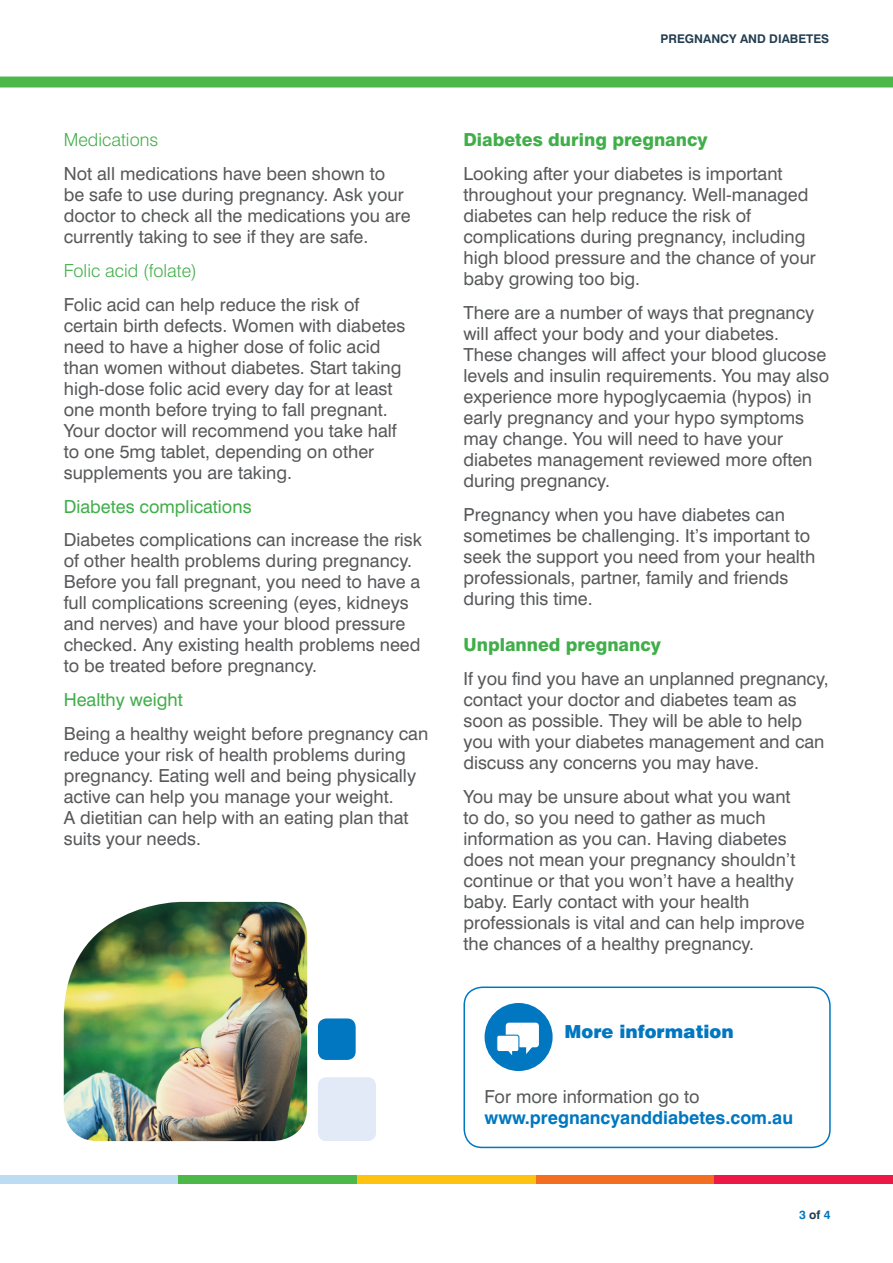
<style>
.page{position:relative;width:893px;height:1263px;background:#fff}
.page>*{position:absolute;margin:0;border:0;box-sizing:border-box;transform-origin:0 0}
.t1{font:18px/21px "Swiss 721 BT";color:#57585a}
.t2{font:800 18px "Swiss 721 BT";color:#40ae49}
.t3{font:18px "Swiss 721 BT";color:#40ae49}
.t4{font:700 18px "Swiss 721 BT";color:#0077c0}
.t5{font:300 18px "Swiss 721 BT";color:#40ae49}
.t6{font:900 18px "Swiss 721 BT";color:#0077c0}
.t7{font:700 12px "Swiss 721 BT";color:#233d50}
.t8{font:700 12px "Swiss 721 BT";color:#0077c0}
.s1{color:#233d50}
</style>
<div class="page">
<div style="left:0;top:77px;width:893px;height:10px;background:#4cb848"></div>
<div style="left:357px;top:1176px;width:179px;height:8px;background:#fec210"></div>
<div style="left:0;top:1176px;width:179px;height:8px;background:#bcdcf3"></div>
<div style="left:179px;top:1176px;width:178px;height:8px;background:#4cb848"></div>
<div style="left:536px;top:1176px;width:178px;height:8px;background:#f36e21"></div>
<div style="left:714px;top:1176px;width:179px;height:8px;background:#ed1845"></div>
<div style="left:463px;top:986px;width:368px;height:162px;border:2px solid #0077c0;border-radius:18px"></div>
<div style="left:485px;top:1003px;width:68px;height:68px;background:#0077c0;border-radius:50%"></div>
<div style="left:506px;top:1023px;width:33px;height:24px;background:#fff;border-radius:3px"></div>
<div style="left:497px;top:1035px;width:22px;height:16px;background:#fff;border-radius:2px"></div>
<div style="left:496px;top:1035px;width:23px;height:17px;border:1px solid #0077c0;border-radius:2px"></div>
<svg style="left:507px;top:1050px;width:5px;height:5px"></svg>
<svg style="left:526px;top:1047px;width:9px;height:7px"></svg>
<img style="left:64px;top:902px;width:243px;height:239px">
<div style="left:318px;top:1018px;width:38px;height:42px;background:#0077c0;border-radius:9px"></div>
<div style="left:318px;top:1077px;width:58px;height:64px;background:#e1eaf6;border-radius:9px"></div>
<p class="t5" style="left:64px;top:129px;width:96px">Medications</p>
<p class="t1" style="left:64px;top:163px;width:348px">Not all medications have been shown to<br>be safe to use during pregnancy. Ask your doctor to check all the medications you are currently taking to see if they are safe.</p>
<p class="t5" style="left:64px;top:260px;width:135px">Folic acid (folate)</p>
<p class="t1" style="left:64px;top:294px;width:343px">Folic acid can help reduce the risk of certain birth defects. Women with diabetes need to have a higher dose of folic acid than women without diabetes. Start taking high-dose folic acid every day for at least one month before trying to fall pregnant.<br>Your doctor will recommend you take half to one 5mg tablet, depending on other supplements you are taking.</p>
<p class="t3" style="left:64px;top:495px;width:189px">Diabetes complications</p>
<p class="t1" style="left:64px;top:529px;width:360px">Diabetes complications can increase the risk of other health problems during pregnancy.<br>Before you fall pregnant, you need to have a full complications screening (eyes, kidneys and nerves) and have your blood pressure checked. Any existing health problems need to be treated before pregnancy.</p>
<p class="t3" style="left:64px;top:689px;width:121px">Healthy weight</p>
<p class="t1" style="left:64px;top:723px;width:366px">Being a healthy weight before pregnancy can reduce your risk of health problems during pregnancy. Eating well and being physically active can help you manage your weight.<br>A dietitian can help with an eating plan that suits your needs.</p>
<p class="t7" style="left:660px;top:31px;width:170px">PREGNANCY AND DIABETES</p>
<p class="t2" style="left:463px;top:129px;width:245px">Diabetes during pregnancy</p>
<p class="t1" style="left:463px;top:163px;width:354px">Looking after your diabetes is important throughout your pregnancy. Well-managed diabetes can help reduce the risk of complications during pregnancy, including high blood pressure and the chance of your baby growing too big.</p>
<p class="t1" style="left:463px;top:302px;width:367px">There are a number of ways that pregnancy will affect your body and your diabetes.<br>These changes will affect your blood glucose levels and insulin requirements. You may also experience more hypoglycaemia (hypos) in early pregnancy and your hypo symptoms may change. You will need to have your diabetes management reviewed more often during pregnancy.</p>
<p class="t1" style="left:463px;top:504px;width:353px">Pregnancy when you have diabetes can sometimes be challenging. It’s important to seek the support you need from your health professionals, partner, family and friends during this time.</p>
<p class="t2" style="left:463px;top:634px;width:199px">Unplanned pregnancy</p>
<p class="t1" style="left:463px;top:668px;width:367px">If you find you have an unplanned pregnancy, contact your doctor and diabetes team as soon as possible. They will be able to help you with your diabetes management and can discuss any concerns you may have.</p>
<p class="t1" style="left:463px;top:786px;width:343px">You may be unsure about what you want to do, so you need to gather as much information as you can. Having diabetes does not mean your pregnancy shouldn’t continue or that you won’t have a healthy baby. Early contact with your health professionals is vital and can help improve the chances of a healthy pregnancy.</p>
<p class="t6" style="left:564px;top:1021px;width:171px">More information</p>
<p class="t1" style="left:485px;top:1085px;width:217px">For more information go to</p>
<p class="t4" style="left:485px;top:1106px;width:310px">www.pregnancyanddiabetes.com.au</p>
<p class="t8" style="left:799px;top:1207px;width:33px">3 <span class="s1">of</span> 4</p>
</div>
